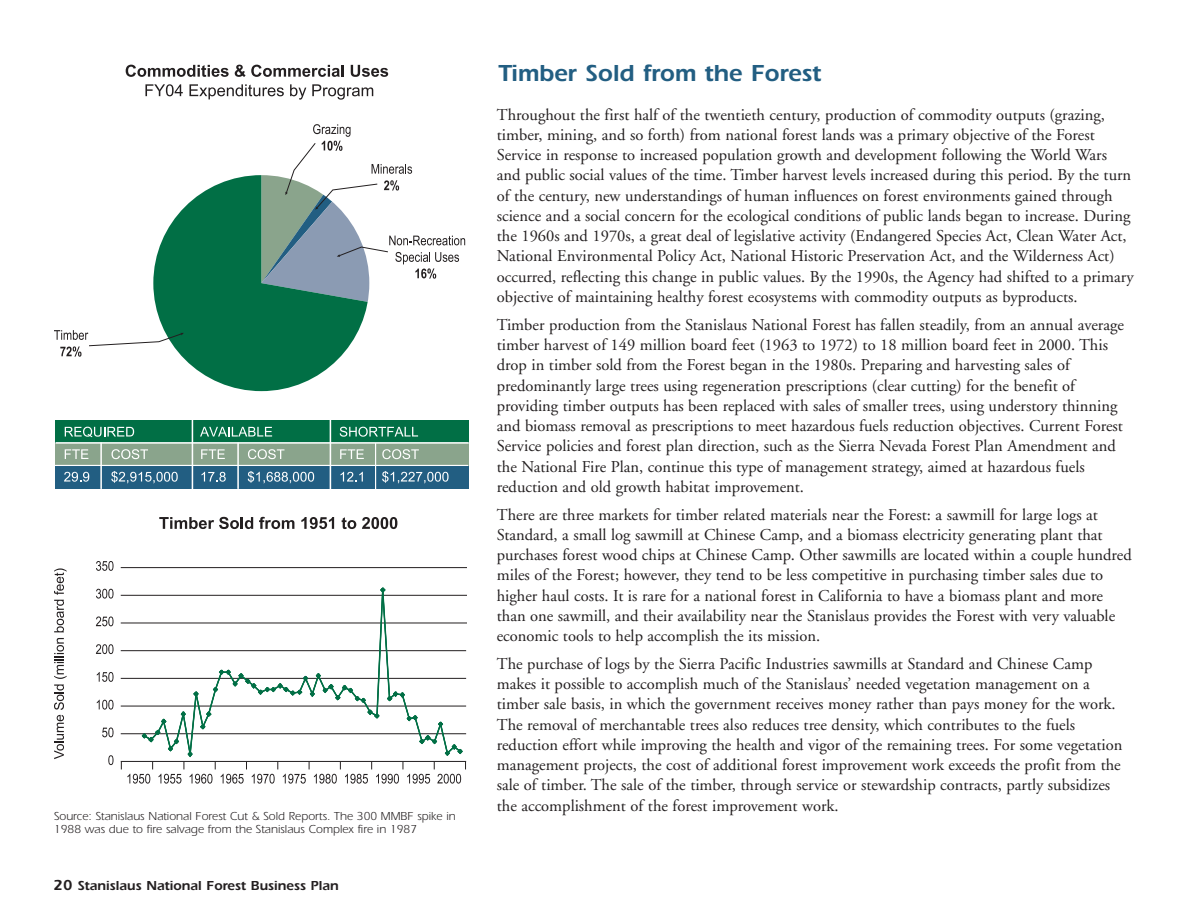
<style>
.page{position:relative;width:1188px;height:918px;background:#fff}
.page>*{position:absolute;margin:0;border:0;box-sizing:border-box;transform-origin:0 0}
.t1{font:600 24px "Itc Eras";color:#225e82}
.t2{font:16.5px/20.2px "Adobe Garamond";color:#231f20}
.t3{font:600 13.5px "Itc Eras";color:#231f20}
.t4{font:12px/13.5px "Itc Eras";color:#231f20}
.s1{font-size:15px}
</style>
<div class="page">
<hr style="left:121px;top:567px;width:346px;height:1px;background:#231f20">
<hr style="left:121px;top:595px;width:346px;height:1px;background:#231f20">
<hr style="left:121px;top:623px;width:346px;height:1px;background:#231f20">
<svg style="left:54px;top:638px;width:13px;height:121px"></svg>
<svg style="left:54px;top:568px;width:13px;height:64px"></svg>
<svg style="left:96px;top:561px;width:18px;height:10px"></svg>
<svg style="left:96px;top:589px;width:18px;height:10px"></svg>
<svg style="left:96px;top:616px;width:18px;height:10px"></svg>
<svg style="left:96px;top:644px;width:18px;height:10px"></svg>
<svg style="left:97px;top:672px;width:17px;height:10px"></svg>
<svg style="left:97px;top:700px;width:17px;height:10px"></svg>
<svg style="left:102px;top:727px;width:12px;height:10px"></svg>
<svg style="left:108px;top:755px;width:6px;height:10px"></svg>
<svg style="left:159px;top:517px;width:94px;height:12px"></svg>
<svg style="left:259px;top:517px;width:35px;height:12px"></svg>
<svg style="left:301px;top:517px;width:33px;height:12px"></svg>
<svg style="left:342px;top:517px;width:14px;height:12px"></svg>
<svg style="left:362px;top:517px;width:35px;height:12px"></svg>
<svg style="left:121px;top:587px;width:345px;height:197px"></svg>
<svg style="left:153px;top:175px;width:215px;height:216px;fill:#016f45"></svg>
<svg style="left:126px;top:65px;width:103px;height:12px"></svg>
<svg style="left:235px;top:65px;width:109px;height:12px"></svg>
<svg style="left:351px;top:65px;width:37px;height:12px"></svg>
<svg style="left:145px;top:84px;width:38px;height:12px"></svg>
<svg style="left:189px;top:84px;width:95px;height:15px"></svg>
<svg style="left:290px;top:84px;width:16px;height:16px"></svg>
<svg style="left:312px;top:84px;width:61px;height:16px"></svg>
<svg style="left:54px;top:330px;width:130px;height:27px"></svg>
<svg style="left:261px;top:124px;width:204px;height:179px"></svg>
<div style="left:56px;top:420px;width:413px;height:23px;background:#016f45"></div>
<div style="left:56px;top:443px;width:413px;height:23px;background:#8aa48c"></div>
<div style="left:56px;top:466px;width:413px;height:22px;background:#225e82"></div>
<svg style="left:65px;top:427px;width:69px;height:10px"></svg>
<svg style="left:200px;top:427px;width:72px;height:10px"></svg>
<svg style="left:340px;top:427px;width:78px;height:10px"></svg>
<svg style="left:65px;top:449px;width:23px;height:10px"></svg>
<svg style="left:112px;top:449px;width:36px;height:10px"></svg>
<svg style="left:201px;top:449px;width:24px;height:10px"></svg>
<svg style="left:248px;top:449px;width:36px;height:10px"></svg>
<svg style="left:340px;top:449px;width:24px;height:10px"></svg>
<svg style="left:382px;top:449px;width:37px;height:10px"></svg>
<svg style="left:64px;top:472px;width:25px;height:10px"></svg>
<svg style="left:111px;top:471px;width:67px;height:12px"></svg>
<svg style="left:202px;top:472px;width:24px;height:10px"></svg>
<svg style="left:248px;top:471px;width:66px;height:12px"></svg>
<svg style="left:341px;top:472px;width:22px;height:10px"></svg>
<svg style="left:382px;top:471px;width:67px;height:12px"></svg>
<hr style="left:192px;top:420px;width:1px;height:68px;background:#fff">
<hr style="left:330px;top:420px;width:1px;height:68px;background:#fff">
<hr style="left:238px;top:443px;width:1px;height:45px;background:#fff">
<hr style="left:101px;top:443px;width:1px;height:45px;background:#fff">
<hr style="left:375px;top:443px;width:1px;height:45px;background:#fff">
<hr style="left:56px;top:442px;width:413px;height:1px;background:#fff">
<hr style="left:55px;top:465px;width:413px;height:1px;background:#fff">
<p class="t4" style="left:54px;top:810px;width:403px">Source: Stanislaus National Forest Cut &amp; Sold Reports. The 300 MMBF spike in<br>1988 was due to fire salvage from the Stanislaus Complex fire in 1987</p>
<p class="t3" style="left:54px;top:881px;width:287px"><span class="s1">20</span> Stanislaus National Forest Business Plan</p>
<h1 class="t1" style="left:499px;top:64px;width:324px">Timber Sold from the Forest</h1>
<p class="t2" style="left:497px;top:106px;width:638px">Throughout the first half of the twentieth century, production of commodity outputs (grazing, timber, mining, and so forth) from national forest lands was a primary objective of the Forest Service in response to increased population growth and development following the World Wars and public social values of the time. Timber harvest levels increased during this period. By the turn of the century, new understandings of human influences on forest environments gained through science and a social concern for the ecological conditions of public lands began to increase. During the 1960s and 1970s, a great deal of legislative activity (Endangered Species Act, Clean Water Act, National Environmental Policy Act, National Historic Preservation Act, and the Wilderness Act) occurred, reflecting this change in public values. By the 1990s, the Agency had shifted to a primary objective of maintaining healthy forest ecosystems with commodity outputs as byproducts.</p>
<p class="t2" style="left:497px;top:316px;width:629px">Timber production from the Stanislaus National Forest has fallen steadily, from an annual average timber harvest of 149 million board feet (1963 to 1972) to 18 million board feet in 2000. This drop in timber sold from the Forest began in the 1980s. Preparing and harvesting sales of predominantly large trees using regeneration prescriptions (clear cutting) for the benefit of providing timber outputs has been replaced with sales of smaller trees, using understory thinning and biomass removal as prescriptions to meet hazardous fuels reduction objectives. Current Forest Service policies and forest plan direction, such as the Sierra Nevada Forest Plan Amendment and the National Fire Plan, continue this type of management strategy, aimed at hazardous fuels reduction and old growth habitat improvement.</p>
<p class="t2" style="left:497px;top:506px;width:637px">There are three markets for timber related materials near the Forest: a sawmill for large logs at Standard, a small log sawmill at Chinese Camp, and a biomass electricity generating plant that purchases forest wood chips at Chinese Camp. Other sawmills are located within a couple hundred miles of the Forest; however, they tend to be less competitive in purchasing timber sales due to higher haul costs. It is rare for a national forest in California to have a biomass plant and more than one sawmill, and their availability near the Stanislaus provides the Forest with very valuable economic tools to help accomplish the its mission.</p>
<p class="t2" style="left:497px;top:655px;width:627px">The purchase of logs by the Sierra Pacific Industries sawmills at Standard and Chinese Camp makes it possible to accomplish much of the Stanislaus’ needed vegetation management on a timber sale basis, in which the government receives money rather than pays money for the work.<br>The removal of merchantable trees also reduces tree density, which contributes to the fuels reduction effort while improving the health and vigor of the remaining trees. For some vegetation management projects, the cost of additional forest improvement work exceeds the profit from the sale of timber. The sale of the timber, through service or stewardship contracts, partly subsidizes the accomplishment of the forest improvement work.</p>
</div>
